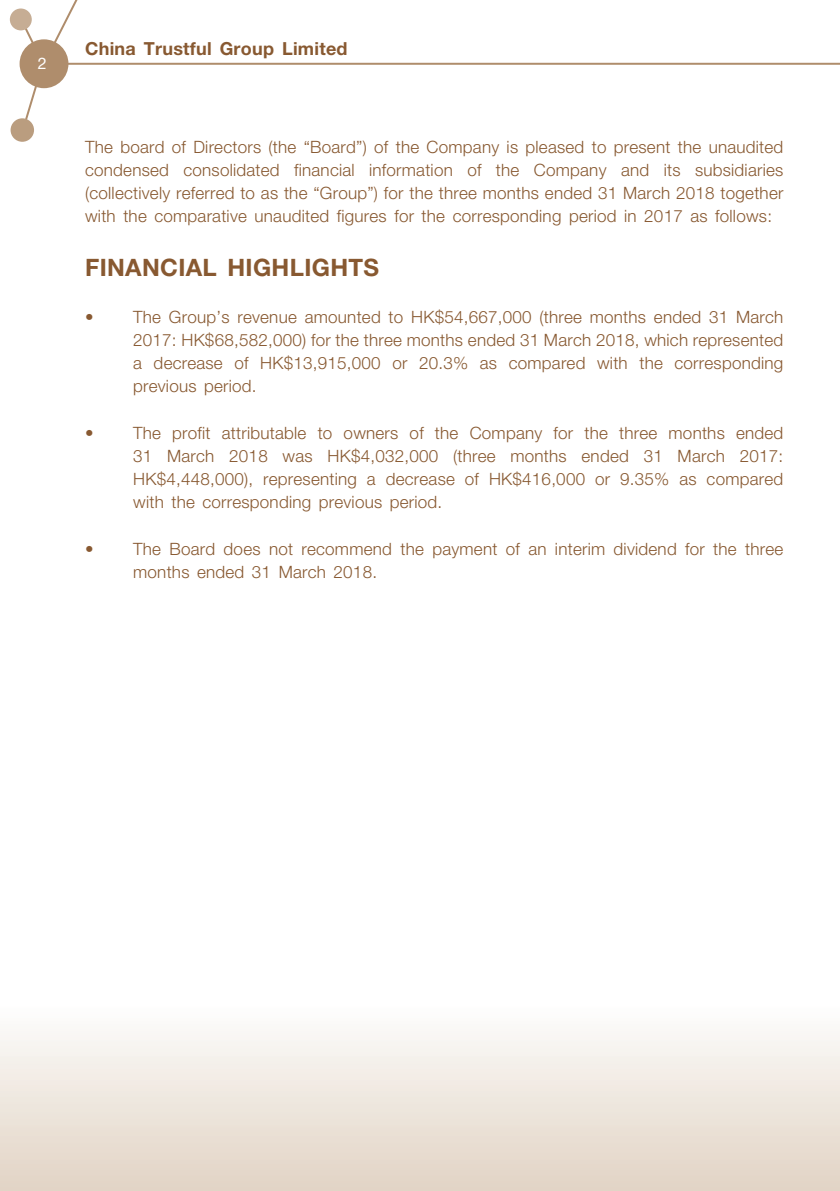
<style>
.page{position:relative;width:840px;height:1191px;background:#fff}
.page>*{position:absolute;margin:0;border:0;box-sizing:border-box;transform-origin:0 0}
._03_H1{font:700 24px "Helvetica Neue LT Std";letter-spacing:.015em;color:#885931}
.t1{font:700 18px "Helvetica Neue LT Std";letter-spacing:.015em;color:#885931}
._07_IN0{font:300 17px/23px "Helvetica Neue LT Std";letter-spacing:.015em;color:#885931;text-align:justify}
._11_P0{font:300 17px/23px "Helvetica Neue LT Std";letter-spacing:.015em;color:#885931;text-align:justify}
.t2{font:16px "Helvetica Neue LT Std";color:#fff}
</style>
<div class="page">
<svg style="left:52px;top:0;width:787px;height:66px"></svg>
<div style="left:20px;top:39px;width:48px;height:49px;background:#af8d6c;border-radius:50%"></div>
<div style="left:0;top:1002px;width:839px;height:189px;background:linear-gradient(to bottom,#fefefe,#e1d3c4)"></div>
<svg style="left:19px;top:65px;width:25px;height:73px"></svg>
<svg style="left:18px;top:26px;width:23px;height:32px"></svg>
<div style="left:10px;top:9px;width:22px;height:21px;background:#c6ad94;border-radius:50%"></div>
<div style="left:11px;top:118px;width:23px;height:24px;background:#ba9d7f;border-radius:50%"></div>
<p class="t2" style="left:38px;top:53px;width:10px">2</p>
<p class="t1" style="left:85px;top:38px;width:264px">China Trustful Group Limited</p>
<p class="_11_P0" style="left:85px;top:135px;width:699px">The board of Directors (the “Board”) of the Company is pleased to present the unaudited condensed consolidated financial information of the Company and its subsidiaries (collectively referred to as the “Group”) for the three months ended 31 March 2018 together with the comparative unaudited figures for the corresponding period in 2017 as follows:</p>
<p class="_03_H1" style="left:85px;top:253px;width:295px">FINANCIAL HIGHLIGHTS</p>
<p class="_07_IN0" style="left:133px;top:305px;width:651px;text-indent:-48px">• The Group’s revenue amounted to HK$54,667,000 (three months ended 31 March 2017: HK$68,582,000) for the three months ended 31 March 2018, which represented a decrease of HK$13,915,000 or 20.3% as compared with the corresponding previous period.</p>
<p class="_07_IN0" style="left:133px;top:421px;width:651px;text-indent:-48px">• The profit attributable to owners of the Company for the three months ended 31 March 2018 was HK$4,032,000 (three months ended 31 March 2017:<br>HK$4,448,000), representing a decrease of HK$416,000 or 9.35% as compared with the corresponding previous period.</p>
<p class="_07_IN0" style="left:133px;top:537px;width:651px;text-indent:-48px">• The Board does not recommend the payment of an interim dividend for the three months ended 31 March 2018.</p>
</div>
